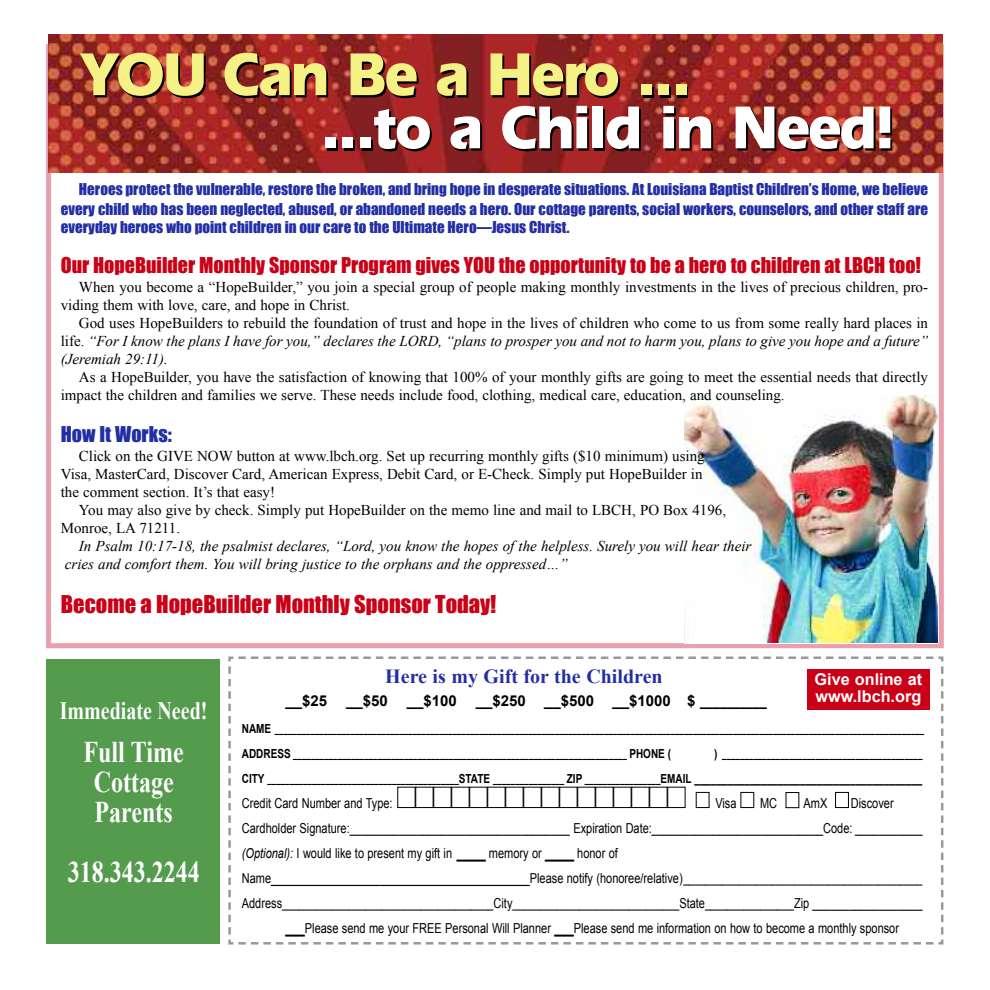
<style>
.page{position:relative;width:990px;height:990px;background:#fff}
.page>*{position:absolute;margin:0;border:0;box-sizing:border-box;transform-origin:0 0}
.t1{font:700 62.5px "Itc Eras";letter-spacing:-.035em;color:#fff;scale:.9 1}
.t2{font:700 62.5px "Itc Eras";letter-spacing:-.035em;color:#f6f185;scale:.9 1}
.t3{font:700 30px/30px "Times New Roman";color:#fff;text-align:center;scale:.8 1}
.t4{font:700 25px "Times New Roman";color:#fff;scale:.8 1}
.t5{font:22.5px "Impact";color:#ca0016}
.t6{font:20px "Impact";color:#ca0016}
.t7{font:700 20px "Times New Roman";color:#232ea4}
.t8{font:20px "Impact";color:#232ea4}
.t9{font:700 16.25px/16.2px "Arial";color:#fff}
.t10{font:15px/18px "Times New Roman";color:#000}
.t11{font:italic 15px/18px "Times New Roman";color:#000;text-align:justify}
.t12{font:15px/19.5px "Impact";color:#232ea4;text-align:right}
.t13{font:700 15px "Arial";color:#000}
.t14{font:13.75px/25px "Arial";color:#000;scale:.8 1}
.t15{font:12.5px/25px "Arial";color:#000;scale:.8 1}
.t16{font:700 10px "Arial";color:#000;scale:.8 1}
.s1{font-style:normal}
.s2{font-size:12.5px}
.s3{font-style:italic}
.s4{font-weight:700;font-size:17.5px}
.s5{font-size:13.75px}
.s6{font-size:15px}
</style>
<div class="page">
<div style="left:46px;top:44px;width:898px;height:604px;border:5px solid #e89fae"></div>
<img style="left:684px;top:396px;width:253px;height:247px">
<img style="left:48px;top:34px;width:894px;height:139px">
<svg style="left:228px;top:656px;width:716px;height:289px"></svg>
<div style="left:807px;top:669px;width:122px;height:41px;background:#ca0016"></div>
<div style="left:415px;top:787px;width:18px;height:21px;border:1px solid #000"></div>
<div style="left:433px;top:787px;width:18px;height:21px;border:1px solid #000"></div>
<div style="left:451px;top:787px;width:18px;height:21px;border:1px solid #000"></div>
<div style="left:469px;top:787px;width:18px;height:21px;border:1px solid #000"></div>
<div style="left:487px;top:787px;width:18px;height:21px;border:1px solid #000"></div>
<div style="left:505px;top:787px;width:18px;height:21px;border:1px solid #000"></div>
<div style="left:523px;top:787px;width:18px;height:21px;border:1px solid #000"></div>
<div style="left:541px;top:787px;width:18px;height:21px;border:1px solid #000"></div>
<div style="left:559px;top:787px;width:18px;height:21px;border:1px solid #000"></div>
<div style="left:577px;top:787px;width:18px;height:21px;border:1px solid #000"></div>
<div style="left:595px;top:787px;width:18px;height:21px;border:1px solid #000"></div>
<div style="left:613px;top:787px;width:18px;height:21px;border:1px solid #000"></div>
<div style="left:631px;top:787px;width:18px;height:21px;border:1px solid #000"></div>
<div style="left:649px;top:787px;width:18px;height:21px;border:1px solid #000"></div>
<div style="left:667px;top:787px;width:18px;height:21px;border:1px solid #000"></div>
<div style="left:696px;top:792px;width:13px;height:16px;border:1px solid #000"></div>
<div style="left:741px;top:792px;width:13px;height:16px;border:1px solid #000"></div>
<div style="left:786px;top:792px;width:13px;height:16px;border:1px solid #000"></div>
<div style="left:835px;top:792px;width:14px;height:16px;border:1px solid #000"></div>
<div style="left:46px;top:659px;width:174px;height:285px;background:#549b4d"></div>
<h1 class="t2" style="left:82px;top:52px;width:678px">YOU Can Be a Hero ...</h1>
<h1 class="t1" style="left:321px;top:105px;width:638px">...to a Child in Need!</h1>
<p class="t12" style="left:61px;top:180px;width:869px">Heroes protect the vulnerable, restore the broken, and bring hope in desperate situations. At Louisiana Baptist Children’s Home, we believe every child who has been neglected, abused, or abandoned needs a hero. Our cottage parents, social workers, counselors, and other staff are</p>
<p class="t12" style="left:61px;top:217px;width:510px">everyday heroes who point children in our care to the Ultimate Hero—Jesus Christ.</p>
<h3 class="t6" style="left:61px;top:253px;width:862px">Our HopeBuilder Monthly Sponsor Program gives YOU the opportunity to be a hero to children at LBCH too!</h3>
<p class="t10" style="left:61px;top:278px;width:869px;text-indent:18px">When you become a “HopeBuilder,” you join a special group of people making monthly investments in the lives of precious children, pro&shy;viding them with love, care, and hope in Christ.</p>
<p class="t11" style="left:61px;top:314px;width:869px;text-indent:18px"><span class="s1">God uses HopeBuilders to rebuild the foundation of trust and hope in the lives of children who come to us from some really hard places in life.</span> “For I know the plans I have for you,” declares the LORD, “plans to prosper you and not to harm you, plans to give you hope and a future” (Jeremiah 29:11).</p>
<p class="t10" style="left:61px;top:368px;width:869px;text-indent:18px">As a HopeBuilder, you have the satisfaction of knowing that 100% of your monthly gifts are going to meet the essential needs that directly impact the children and families we serve. These needs include food, clothing, medical care, education, and counseling.</p>
<h3 class="t8" style="left:61px;top:422px;width:113px">How It Works:</h3>
<p class="t10" style="left:61px;top:447px;width:645px;text-indent:18px">Click on the GIVE NOW button at www.lbch.org. Set up recurring monthly gifts ($10 minimum) using<br>Visa, MasterCard, Discover Card, American Express, Debit Card, or E-Check. Simply put HopeBuilder in the comment section. It’s that easy!</p>
<p class="t10" style="left:61px;top:501px;width:667px;text-indent:18px">You may also give by check. Simply put HopeBuilder on the memo line and mail to LBCH, PO Box 4196,<br>Monroe, LA 71211.</p>
<p class="t11" style="left:65px;top:537px;width:688px;text-indent:14px">In Psalm 10:17-18, the psalmist declares, “Lord, you know the hopes of the helpless. Surely you will hear their cries and comfort them. You will bring justice to the orphans and the oppressed…”</p>
<h3 class="t5" style="left:61px;top:590px;width:437px">Become a HopeBuilder Monthly Sponsor Today!</h3>
<h3 class="t4" style="left:60px;top:697px;width:186px">Immediate Need!</h3>
<h2 class="t3" style="left:83px;top:737px;width:127px">Full Time<br>Cottage<br>Parents</h2>
<h2 class="t3" style="left:68px;top:857px;width:167px">318.343.2244</h2>
<h3 class="t7" style="left:385px;top:665px;width:279px">Here is my Gift for the Children</h3>
<p class="t9" style="left:815px;top:672px;width:109px">Give online at www.lbch.org</p>
<p class="t13" style="left:286px;top:692px;width:43px">__$25</p>
<p class="t13" style="left:346px;top:692px;width:43px">__$50</p>
<p class="t13" style="left:407px;top:692px;width:52px">__$100</p>
<p class="t13" style="left:476px;top:692px;width:293px">__$250 __$500 __$1000 $ __________</p>
<p class="t16" style="left:242px;top:724px;width:855px"><span class="s2">NAME</span> __________________________________________________________________________________________________________________________________________________</p>
<p class="t16" style="left:242px;top:749px;width:538px"><span class="s2">ADDRESS</span> ___________________________________________________________________________ <span class="s2">PHONE (</span></p>
<p class="t16" style="left:714px;top:749px;width:262px"><span class="s2">)</span> _____________________________________________</p>
<p class="t16" style="left:242px;top:774px;width:852px"><span class="s2">CITY</span> ___________________________________________<span class="s2">STATE</span> ________________ <span class="s2">ZIP</span> _________________<span class="s2">EMAIL _________________________________________</span></p>
<p class="t14" style="left:242px;top:791px;width:190px">Credit Card Number and Type:</p>
<p class="t14" style="left:715px;top:791px;width:28px">Visa</p>
<p class="t14" style="left:760px;top:791px;width:23px">MC</p>
<p class="t14" style="left:804px;top:791px;width:31px">AmX</p>
<p class="t14" style="left:242px;top:791px;width:852px;text-indent:609px">Discover<br>Cardholder Signature:____________________________________ Expiration Date:____________________________Code: ___________ <span class="s3">(Optional):</span> I would like to present my gift in <span class="s4">___</span> memory or <span class="s4">___</span> honor of</p>
<p class="t15" style="left:242px;top:866px;width:852px"><span class="s5">Name</span><span class="s6">_______________________________</span><span class="s5">Please notify (honoree/relative)</span>___________________________________________<br><span class="s5">Address</span>______________________________________<span class="s5">City</span>______________________________<span class="s5">State</span>________________<span class="s5">Zip __________________</span></p>
<p class="t14" style="left:285px;top:916px;width:769px"><span class="s4">__</span>Please send me your FREE Personal Will Planner <span class="s4">__</span>Please send me information on how to become a monthly sponsor</p>
</div>
